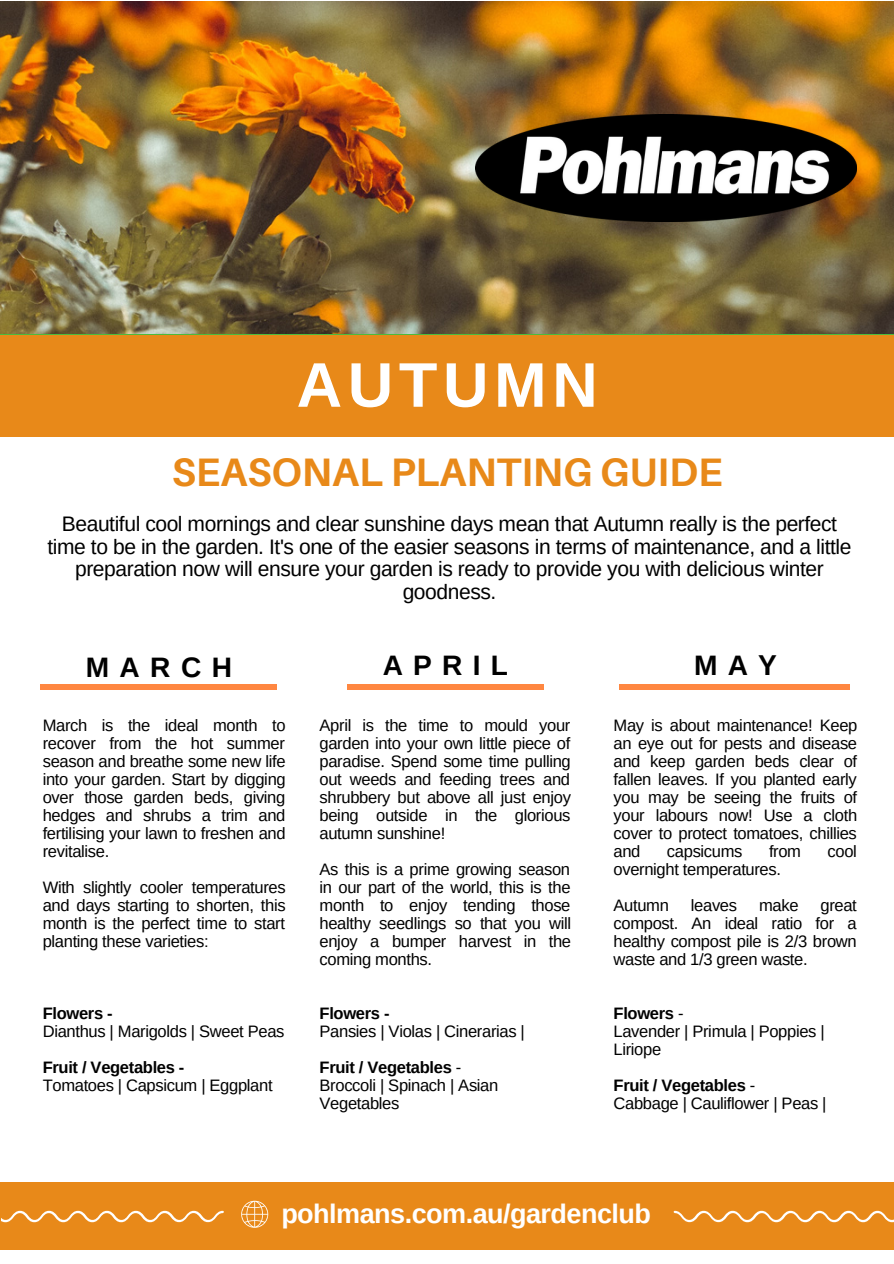
<style>
.page{position:relative;width:894px;height:1264px;background:#fff}
.page>*{position:absolute;margin:0;border:0;box-sizing:border-box;transform-origin:0 0}
.t1{font:700 63px "Arimo";letter-spacing:.09em;color:#fff}
.t2{font:700 39.75px "Aileron";color:#e88919}
.t3{font:700 28.05px "Arimo";letter-spacing:.36em;color:#000}
.t4{font:700 27px "Arimo";letter-spacing:-.02em;color:#fff}
.t5{font:21px/22.5px "Arimo";letter-spacing:-.02em;color:#000;text-align:center}
.t6{font:16.5px/18px "Arimo";letter-spacing:-.02em;color:#000;text-align:justify}
.t7{font:700 16.5px "Arimo";letter-spacing:-.02em;color:#000}
.s1{font-weight:700}
</style>
<div class="page">
<img style="left:0;top:1px;width:893px;height:333px">
<div style="left:0;top:1182px;width:893px;height:68px;background:#e88919"></div>
<div style="left:0;top:335px;width:893px;height:101px;background:#e88919"></div>
<svg style="left:241px;top:1200px;width:27px;height:27px"></svg>
<svg style="left:2px;top:1210px;width:222px;height:12px"></svg>
<svg style="left:673px;top:1210px;width:220px;height:12px"></svg>
<div style="left:347px;top:684px;width:196px;height:6px;background:#ff8741"></div>
<div style="left:41px;top:684px;width:235px;height:6px;background:#ff8741"></div>
<div style="left:619px;top:684px;width:229px;height:6px;background:#ff8741"></div>
<img style="left:475px;top:115px;width:381px;height:107px">
<h1 class="t1" style="left:296px;top:350px;width:302px">AUTUMN</h1>
<h2 class="t2" style="left:172px;top:447px;width:552px">SEASONAL PLANTING GUIDE</h2>
<p class="t5" style="left:47px;top:513px;width:805px">Beautiful cool mornings and clear sunshine days mean that Autumn really is the perfect time to be in the garden. It's one of the easier seasons in terms of maintenance, and a little preparation now will ensure your garden is ready to provide you with delicious winter goodness.</p>
<h3 class="t3" style="left:86px;top:651px;width:148px">MARCH</h3>
<h3 class="t3" style="left:383px;top:650px;width:126px">APRIL</h3>
<h3 class="t3" style="left:693px;top:650px;width:84px">MAY</h3>
<p class="t6" style="left:43px;top:716px;width:244px">March is the ideal month to recover from the hot summer season and breathe some new life into your garden. Start by digging over those garden beds, giving hedges and shrubs a trim and fertilising your lawn to freshen and revitalise.</p>
<p class="t6" style="left:43px;top:878px;width:244px">With slightly cooler temperatures and days starting to shorten, this month is the perfect time to start planting these varieties:</p>
<p class="t7" style="left:43px;top:1004px;width:71px">Flowers -</p>
<p class="t6" style="left:43px;top:1022px;width:243px">Dianthus | Marigolds | Sweet Peas</p>
<p class="t7" style="left:43px;top:1058px;width:143px">Fruit / Vegetables -</p>
<p class="t6" style="left:43px;top:1076px;width:231px">Tomatoes | Capsicum | Eggplant</p>
<p class="t6" style="left:319px;top:716px;width:253px">April is the time to mould your garden into your own little piece of paradise. Spend some time pulling out weeds and feeding trees and shrubbery but above all just enjoy being outside in the glorious autumn sunshine!</p>
<p class="t6" style="left:319px;top:860px;width:253px">As this is a prime growing season in our part of the world, this is the month to enjoy tending those healthy seedlings so that you will enjoy a bumper harvest in the coming months.</p>
<p class="t7" style="left:319px;top:1004px;width:71px">Flowers -</p>
<p class="t6" style="left:319px;top:1013px;width:207px;line-height:36px">Pansies | Violas | Cinerarias |<br><span class="s1">Fruit / Vegetables</span> -</p>
<p class="t6" style="left:319px;top:1076px;width:180px">Broccoli | Spinach | Asian<br>Vegetables</p>
<p class="t6" style="left:613px;top:716px;width:245px">May is about maintenance! Keep an eye out for pests and disease and keep garden beds clear of fallen leaves. If you planted early you may be seeing the fruits of your labours now! Use a cloth cover to protect tomatoes, chillies and</p>
<p class="t6" style="left:666px;top:842px;width:77px">capsicums</p>
<p class="t6" style="left:768px;top:842px;width:34px">from</p>
<p class="t6" style="left:827px;top:842px;width:31px">cool</p>
<p class="t6" style="left:613px;top:851px;width:169px;line-height:36px">overnight temperatures.<br>Autumn</p>
<p class="t6" style="left:690px;top:896px;width:48px">leaves</p>
<p class="t6" style="left:758px;top:896px;width:41px">make</p>
<p class="t6" style="left:613px;top:896px;width:245px;text-indent:207px">great compost. An ideal ratio for a healthy compost pile is 2/3 brown waste and 1/3 green waste.</p>
<p class="t6" style="left:613px;top:1004px;width:213px;text-align:left"><span class="s1">Flowers</span> -<br>Lavender | Primula | Poppies |<br>Liriope</p>
<p class="t6" style="left:613px;top:1076px;width:214px"><span class="s1">Fruit / Vegetables</span> -<br>Cabbage | Cauliflower | Peas |</p>
<h3 class="t4" style="left:281px;top:1198px;width:371px">pohlmans.com.au/gardenclub</h3>
</div>
